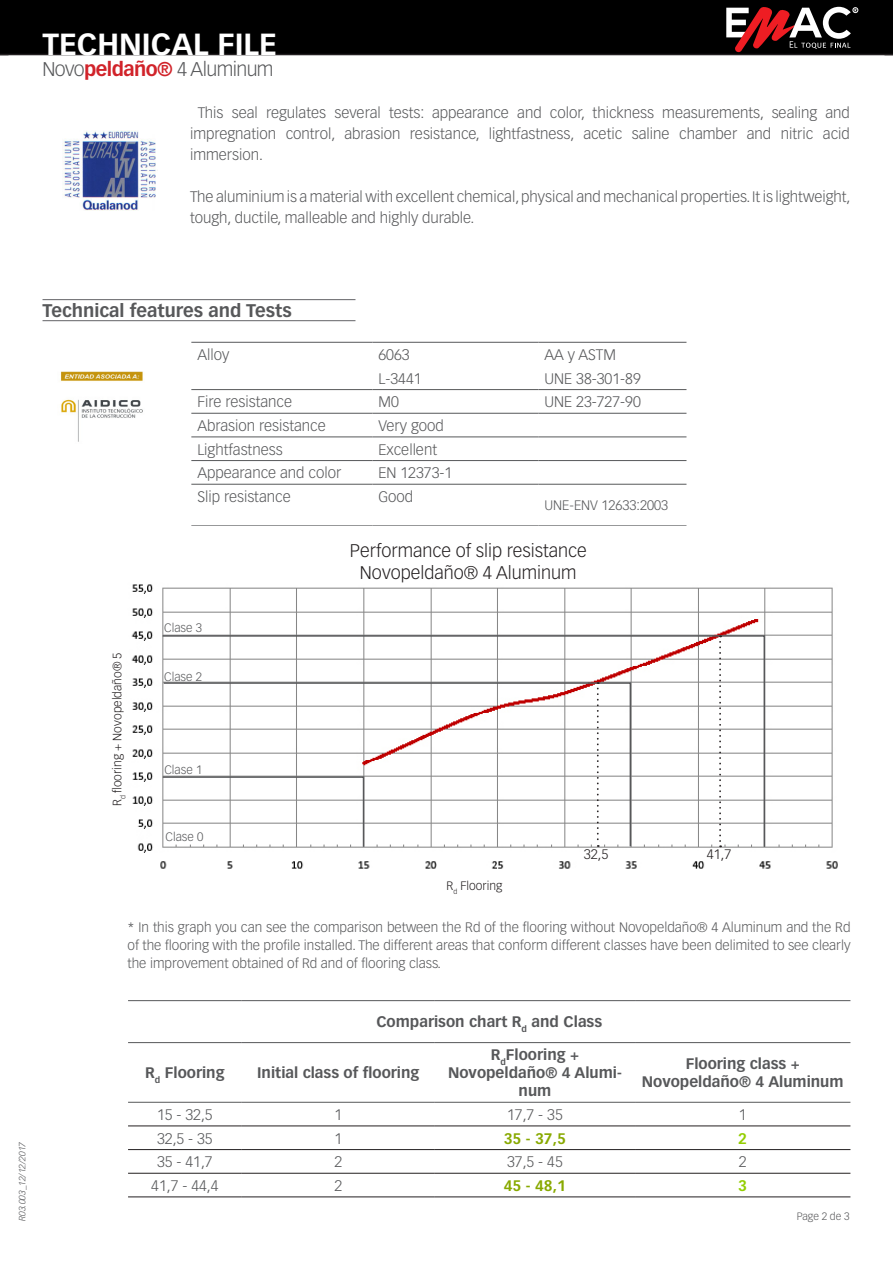
<style>
.page{position:relative;width:893px;height:1263px;background:#fff}
.page>*{position:absolute;margin:0;border:0;box-sizing:border-box;transform-origin:0 0}
.t1{font:700 30px/36px "Vectora LT Std";color:#fff}
.t2{font:300 19.5px "Vectora LT Std";letter-spacing:-.03em;color:#57585a}
.t3{font:300 18px "Vectora LT Std";color:#231f20}
.t4{font:700 18px "Vectora LT Std";color:#57585a}
.t5{font:300 15px/21px "Vectora LT Std";color:#57585a;text-align:justify}
.t6{font:700 15px/18px "Vectora LT Std";color:#57585a;text-align:center}
.t7{font:700 15px "Vectora LT Std";color:#88a900}
.t8{font:700 15px "Vectora LT Std";color:#93ce00}
.t9{font:300 13.5px/18px "Vectora LT Std";color:#57585a;text-align:justify}
.t10{font:300 13.5px "Vectora LT Std";color:#231f20}
.t11{font:300 12px "Vectora LT Std";color:#231f20}
.t12{font:300 12px "Vectora LT Std";color:#57585a}
.t13{font:300 10.5px "Vectora LT Std";color:#57585a}
.t14{font:italic 300 9px "Vectora LT Std";color:#57585a}
.s1{font-weight:700;color:#d1232a}
</style>
<div class="page">
<div style="left:0;top:0;width:893px;height:55px;background:#000"></div>
<svg style="left:726px;top:7px;width:132px;height:45px"></svg>
<hr style="left:43px;top:299px;width:312px;height:1px;background:#636366">
<hr style="left:43px;top:320px;width:312px;height:1px;background:#636366">
<img style="left:63px;top:131px;width:93px;height:80px">
<img style="left:61px;top:371px;width:82px;height:71px">
<hr style="left:191px;top:342px;width:181px;height:1px;background:#57585a">
<hr style="left:372px;top:342px;width:166px;height:1px;background:#57585a">
<hr style="left:538px;top:342px;width:148px;height:1px;background:#57585a">
<hr style="left:191px;top:389px;width:181px;height:1px;background:#57585a">
<hr style="left:372px;top:389px;width:166px;height:1px;background:#57585a">
<hr style="left:538px;top:389px;width:148px;height:1px;background:#57585a">
<hr style="left:191px;top:413px;width:181px;height:1px;background:#57585a">
<hr style="left:372px;top:413px;width:166px;height:1px;background:#57585a">
<hr style="left:538px;top:413px;width:148px;height:1px;background:#57585a">
<hr style="left:191px;top:437px;width:181px;height:1px;background:#57585a">
<hr style="left:372px;top:437px;width:166px;height:1px;background:#57585a">
<hr style="left:538px;top:437px;width:148px;height:1px;background:#57585a">
<hr style="left:191px;top:460px;width:181px;height:1px;background:#57585a">
<hr style="left:372px;top:460px;width:166px;height:1px;background:#57585a">
<hr style="left:538px;top:460px;width:148px;height:1px;background:#57585a">
<hr style="left:191px;top:484px;width:181px;height:1px;background:#57585a">
<hr style="left:372px;top:484px;width:166px;height:1px;background:#57585a">
<hr style="left:538px;top:484px;width:148px;height:1px;background:#57585a">
<img style="left:131px;top:584px;width:707px;height:285px">
<hr style="left:128px;top:1126px;width:114px;height:1px;background:#231f20">
<hr style="left:242px;top:1126px;width:193px;height:1px;background:#231f20">
<hr style="left:435px;top:1126px;width:200px;height:1px;background:#231f20">
<hr style="left:635px;top:1126px;width:215px;height:1px;background:#231f20">
<hr style="left:128px;top:1149px;width:114px;height:1px;background:#231f20">
<hr style="left:242px;top:1149px;width:193px;height:1px;background:#231f20">
<hr style="left:435px;top:1149px;width:200px;height:1px;background:#231f20">
<hr style="left:635px;top:1149px;width:215px;height:1px;background:#231f20">
<hr style="left:128px;top:1173px;width:114px;height:1px;background:#231f20">
<hr style="left:242px;top:1173px;width:193px;height:1px;background:#231f20">
<hr style="left:435px;top:1173px;width:200px;height:1px;background:#231f20">
<hr style="left:635px;top:1173px;width:215px;height:1px;background:#231f20">
<hr style="left:128px;top:1196px;width:114px;height:1px;background:#231f20">
<hr style="left:242px;top:1196px;width:193px;height:1px;background:#231f20">
<hr style="left:435px;top:1196px;width:200px;height:1px;background:#231f20">
<hr style="left:635px;top:1196px;width:215px;height:1px;background:#231f20">
<hr style="left:128px;top:1000px;width:114px;height:1px;background:#57585a">
<hr style="left:242px;top:1000px;width:193px;height:1px;background:#57585a">
<hr style="left:435px;top:1000px;width:200px;height:1px;background:#57585a">
<hr style="left:635px;top:1000px;width:215px;height:1px;background:#57585a">
<hr style="left:128px;top:1042px;width:114px;height:1px;background:#57585a">
<hr style="left:242px;top:1042px;width:193px;height:1px;background:#57585a">
<hr style="left:435px;top:1042px;width:200px;height:1px;background:#57585a">
<hr style="left:635px;top:1042px;width:215px;height:1px;background:#57585a">
<hr style="left:128px;top:1102px;width:114px;height:1px;background:#57585a">
<hr style="left:242px;top:1102px;width:193px;height:1px;background:#57585a">
<hr style="left:435px;top:1102px;width:200px;height:1px;background:#57585a">
<hr style="left:635px;top:1102px;width:215px;height:1px;background:#57585a">
<svg style="left:161px;top:634px;width:605px;height:214px"></svg>
<svg style="left:597px;top:682px;width:2px;height:165px"></svg>
<svg style="left:719px;top:635px;width:2px;height:212px"></svg>
<h1 class="t1" style="left:43px;top:28px;width:164px">FICHA TÉC-<br>NICA</h1>
<h1 class="t1" style="left:43px;top:26px;width:236px">TECHNICAL FILE</h1>
<p class="t2" style="left:43px;top:58px;width:233px">Novo<span class="s1">peldaño®</span> 4 Aluminum</p>
<p class="t5" style="left:190px;top:102px;width:661px;text-indent:8px">This seal regulates several tests: appearance and color, thickness measurements, sealing and impregnation control, abrasion resistance, lightfastness, acetic saline chamber and nitric acid immersion.</p>
<p class="t5" style="left:190px;top:186px;width:662px">The aluminium is a material with excellent chemical, physical and mechanical properties. It is lightweight, tough, ductile, malleable and highly durable.</p>
<p class="t4" style="left:43px;top:299px;width:251px">Technical features and Tests</p>
<p class="t5" style="left:197px;top:344px;width:33px">Alloy</p>
<p class="t5" style="left:378px;top:344px;width:33px">6063</p>
<p class="t5" style="left:544px;top:344px;width:73px">AA y ASTM</p>
<p class="t5" style="left:378px;top:368px;width:45px">L-3441</p>
<p class="t5" style="left:544px;top:368px;width:98px">UNE 38-301-89</p>
<p class="t5" style="left:197px;top:392px;width:96px">Fire resistance</p>
<p class="t5" style="left:378px;top:392px;width:22px">M0</p>
<p class="t5" style="left:544px;top:392px;width:98px">UNE 23-727-90</p>
<p class="t5" style="left:197px;top:415px;width:130px">Abrasion resistance</p>
<p class="t5" style="left:378px;top:415px;width:67px">Very good</p>
<p class="t5" style="left:197px;top:439px;width:87px">Lightfastness</p>
<p class="t5" style="left:378px;top:439px;width:60px">Excellent</p>
<p class="t5" style="left:197px;top:463px;width:145px">Appearance and color</p>
<p class="t5" style="left:378px;top:463px;width:75px">EN 12373-1</p>
<p class="t5" style="left:197px;top:486px;width:95px">Slip resistance</p>
<p class="t5" style="left:378px;top:486px;width:36px">Good</p>
<p class="t9" style="left:544px;top:497px;width:125px">UNE-ENV 12633:2003</p>
<p class="t11" style="left:110px;top:806px;width:155px;rotate:-90deg">R<sub>d</sub> flooring + Novopeldaño® 5</p>
<p class="t12" style="left:164px;top:621px;width:39px">Clase 3</p>
<p class="t12" style="left:164px;top:670px;width:39px">Clase 2</p>
<p class="t12" style="left:164px;top:763px;width:39px">Clase 1</p>
<p class="t12" style="left:165px;top:830px;width:39px">Clase 0</p>
<p class="t3" style="left:350px;top:540px;width:239px">Performance of slip resistance</p>
<p class="t3" style="left:360px;top:562px;width:218px">Novopeldaño® 4 Aluminum</p>
<p class="t10" style="left:584px;top:846px;width:26px">32,5</p>
<p class="t10" style="left:707px;top:846px;width:26px">41,7</p>
<p class="t11" style="left:446px;top:879px;width:57px">R<sub>d</sub> Flooring</p>
<p class="t9" style="left:128px;top:919px;width:724px">* In this graph you can see the comparison between the Rd of the flooring without Novopeldaño® 4 Aluminum and the Rd of the flooring with the profile installed. The different areas that conform different classes have been delimited to see clearly the improvement obtained of Rd and of flooring class.</p>
<p class="t14" style="left:17px;top:1221px;width:81px;rotate:-90deg">R03.003_12/12/2017</p>
<p class="t6" style="left:376px;top:1013px;width:227px">Comparison chart R<sub>d</sub> and Class</p>
<p class="t6" style="left:145px;top:1064px;width:81px">R<sub>d</sub> Flooring</p>
<p class="t6" style="left:257px;top:1064px;width:164px">Initial class of flooring</p>
<p class="t6" style="left:491px;top:1046px;width:90px">R<sub>d</sub>Flooring +</p>
<p class="t6" style="left:448px;top:1064px;width:175px">Novopeldaño® 4 Alumi&shy;num</p>
<p class="t6" style="left:686px;top:1055px;width:116px">Flooring class +</p>
<p class="t6" style="left:642px;top:1073px;width:203px">Novopeldaño® 4 Aluminum</p>
<p class="t5" style="left:157px;top:1104px;width:57px">15 - 32,5</p>
<p class="t5" style="left:334px;top:1104px;width:9px">1</p>
<p class="t5" style="left:507px;top:1104px;width:57px">17,7 - 35</p>
<p class="t5" style="left:739px;top:1104px;width:9px">1</p>
<p class="t5" style="left:157px;top:1128px;width:57px">32,5 - 35</p>
<p class="t5" style="left:334px;top:1128px;width:9px">1</p>
<p class="t7" style="left:504px;top:1129px;width:64px">35 - 37,5</p>
<p class="t8" style="left:738px;top:1129px;width:10px">2</p>
<p class="t5" style="left:157px;top:1151px;width:57px">35 - 41,7</p>
<p class="t5" style="left:334px;top:1151px;width:9px">2</p>
<p class="t5" style="left:507px;top:1151px;width:57px">37,5 - 45</p>
<p class="t5" style="left:739px;top:1151px;width:9px">2</p>
<p class="t5" style="left:151px;top:1175px;width:69px">41,7 - 44,4</p>
<p class="t5" style="left:334px;top:1175px;width:9px">2</p>
<p class="t7" style="left:504px;top:1176px;width:64px">45 - 48,1</p>
<p class="t8" style="left:738px;top:1176px;width:10px">3</p>
<p class="t13" style="left:797px;top:1210px;width:54px">Page 2 de 3</p>
</div>
